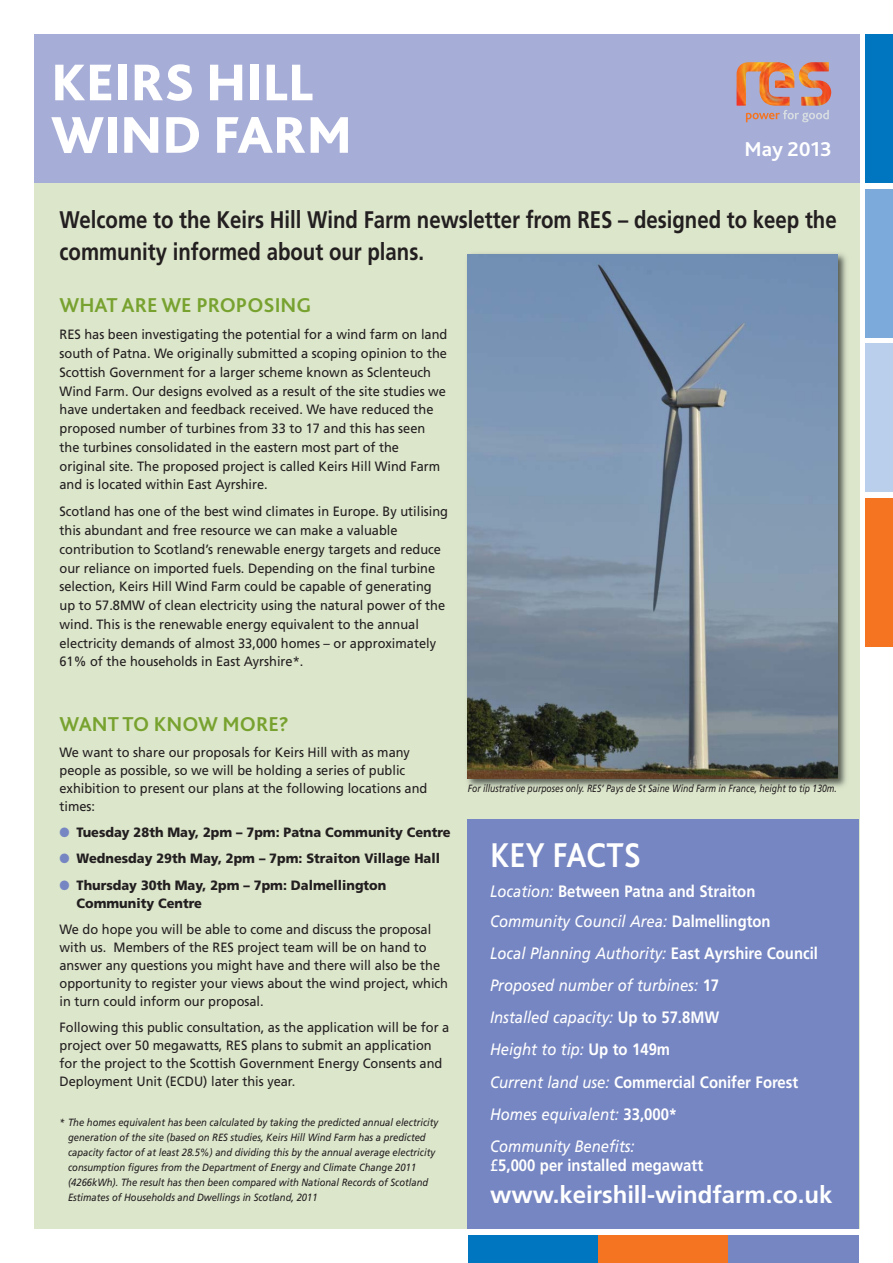
<style>
.page{position:relative;width:893px;height:1263px;background:#fff}
.page>*{position:absolute;margin:0;border:0;box-sizing:border-box;transform-origin:0 0}
.t1{font:800 54px/52.5px "Bliss 2";color:#fff}
.t2{font:700 36px "Bliss 2";color:#fff;scale:.9 1}
.t3{font:700 24px/31.5px "Frutiger";color:#231f20;scale:.85 1}
.t4{font:700 24px "Frutiger";color:#fff}
.t5{font:700 21px "Bliss 2";color:#78a22f}
.t6{font:700 21px "Bliss 2";color:#fff}
.t7{font:italic 16.5px/32.1px "Frutiger";color:#fff;scale:.9 1}
.t8{font:700 16.5px/30px "Frutiger";color:#fff;scale:.9 1}
.t9{font:13.5px/18.8px "Frutiger";color:#231f20;scale:.95 1}
.t10{font:900 13.5px/18px "Frutiger";color:#231f20;scale:.95 1}
.t11{font:italic 10.5px/15px "Frutiger";color:#231f20;scale:.9 1}
.t12{font:italic 10.5px "Frutiger";color:#231f20;scale:.82 1}
.s1{color:#7686c2}
.s2{font-weight:400;font-style:italic}
.s3{font-weight:700;font-style:normal}
.s4{font-weight:400}
</style>
<div class="page">
<div style="left:34px;top:34px;width:825px;height:149px;background:#a6aed8"></div>
<svg style="left:746px;top:110px;width:83px;height:12px"></svg>
<img style="left:736px;top:62px;width:95px;height:44px">
<div style="left:34px;top:183px;width:825px;height:1046px;background:#dce6cb"></div>
<div style="left:468px;top:1235px;width:130px;height:28px;background:#0076c0"></div>
<div style="left:598px;top:1235px;width:131px;height:28px;background:#f47421"></div>
<div style="left:729px;top:1235px;width:130px;height:28px;background:#7686c2"></div>
<div style="left:865px;top:34px;width:27px;height:149px;background:#0076c0"></div>
<div style="left:865px;top:189px;width:27px;height:149px;background:#7caadb"></div>
<div style="left:865px;top:344px;width:27px;height:148px;background:#bacfec"></div>
<div style="left:865px;top:498px;width:27px;height:149px;background:#f47421"></div>
<div style="left:468px;top:820px;width:391px;height:409px;background:#7686c2"></div>
<img style="left:467px;top:253px;width:379px;height:534px">
<img style="left:468px;top:254px;width:370px;height:524px">
<h1 class="t1" style="left:51px;top:55px;width:302px">KEIRS HILL<br>WIND FARM</h1>
<h3 class="t6" style="left:744px;top:136px;width:89px">May 2013</h3>
<h3 class="t3" style="left:60px;top:206px;width:916px">Welcome to the Keirs Hill Wind Farm newsletter from RES – designed to keep the community informed about our plans.</h3>
<h3 class="t5" style="left:60px;top:293px;width:253px">WHAT ARE WE PROPOSING</h3>
<p class="t9" style="left:60px;top:326px;width:410px">RES has been investigating the potential for a wind farm on land south of Patna. We originally submitted a scoping opinion to the Scottish Government for a larger scheme known as Sclenteuch Wind Farm. Our designs evolved as a result of the site studies we have undertaken and feedback received. We have reduced the proposed number of turbines from 33 to 17 and this has seen the turbines consolidated in the eastern most part of the original site. The proposed project is called Keirs Hill Wind Farm and is located within East Ayrshire.</p>
<p class="t9" style="left:60px;top:503px;width:410px">Scotland has one of the best wind climates in Europe. By utilising this abundant and free resource we can make a valuable contribution to Scotland’s renewable energy targets and reduce our reliance on imported fuels. Depending on the final turbine selection, Keirs Hill Wind Farm could be capable of generating up to 57.8MW of clean electricity using the natural power of the wind. This is the renewable energy equivalent to the annual electricity demands of almost 33,000 homes – or approximately 61% of the households in East Ayrshire*.</p>
<h3 class="t5" style="left:60px;top:711px;width:231px">WANT TO KNOW MORE?</h3>
<p class="t9" style="left:60px;top:744px;width:389px;line-height:18px">We want to share our proposals for Keirs Hill with as many people as possible, so we will be holding a series of public exhibition to present our plans at the following locations and times:</p>
<p class="t10" style="left:60px;top:824px;width:413px"><span class="s1">●</span> Tuesday 28th May, 2pm – 7pm: Patna Community Centre</p>
<p class="t10" style="left:60px;top:851px;width:402px"><span class="s1">●</span> Wednesday 29th May, 2pm – 7pm: Straiton Village Hall</p>
<p class="t10" style="left:77px;top:877px;width:328px;text-indent:-17px"><span class="s1">●</span> Thursday 30th May, 2pm – 7pm: Dalmellington<br>Community Centre</p>
<p class="t9" style="left:60px;top:921px;width:410px;line-height:18px">We do hope you will be able to come and discuss the proposal with us. Members of the RES project team will be on hand to answer any questions you might have and there will also be the opportunity to register your views about the wind project, which in turn could inform our proposal.</p>
<p class="t9" style="left:60px;top:1019px;width:412px;line-height:18px">Following this public consultation, as the application will be for a project over 50 megawatts, RES plans to submit an application for the project to the Scottish Government Energy Consents and Deployment Unit (ECDU) later this year.</p>
<p class="t11" style="left:68px;top:1116px;width:413px;text-indent:-9px">* The homes equivalent has been calculated by taking the predicted annual electricity generation of the site (based on RES studies, Keirs Hill Wind Farm has a predicted capacity factor of at least 28.5%) and dividing this by the annual average electricity consumption figures from the Department of Energy and Climate Change 2011 (4266kWh). The result has then been compared with National Records of Scotland Estimates of Households and Dwellings in Scotland, 2011</p>
<p class="t12" style="left:468px;top:784px;width:452px">For illustrative purposes only. RES’ Pays de St Saine Wind Farm in France, height to tip 130m.</p>
<h2 class="t2" style="left:490px;top:833px;width:169px">KEY FACTS</h2>
<p class="t8" style="left:490px;top:877px;width:313px"><span class="s2">Location:</span> Between Patna and Straiton<br><span class="s2">Community Council Area:</span> Dalmellington</p>
<p class="t7" style="left:490px;top:939px;width:366px">Local Planning Authority: <span class="s3">East Ayrshire Council </span>Proposed number of turbines: <span class="s3">17<br></span>Installed capacity: <span class="s3">Up to 57.8MW<br></span>Height to tip: <span class="s3">Up to 149m<br></span>Current land use: <span class="s3">Commercial Conifer Forest </span>Homes equivalent: <span class="s3">33,000*<br></span>Community Benefits:</p>
<p class="t8" style="left:490px;top:1152px;width:238px"><span class="s4">£</span>5,000 per installed megawatt</p>
<h3 class="t4" style="left:490px;top:1185px;width:344px">www.keirshill-windfarm.co.uk</h3>
</div>
